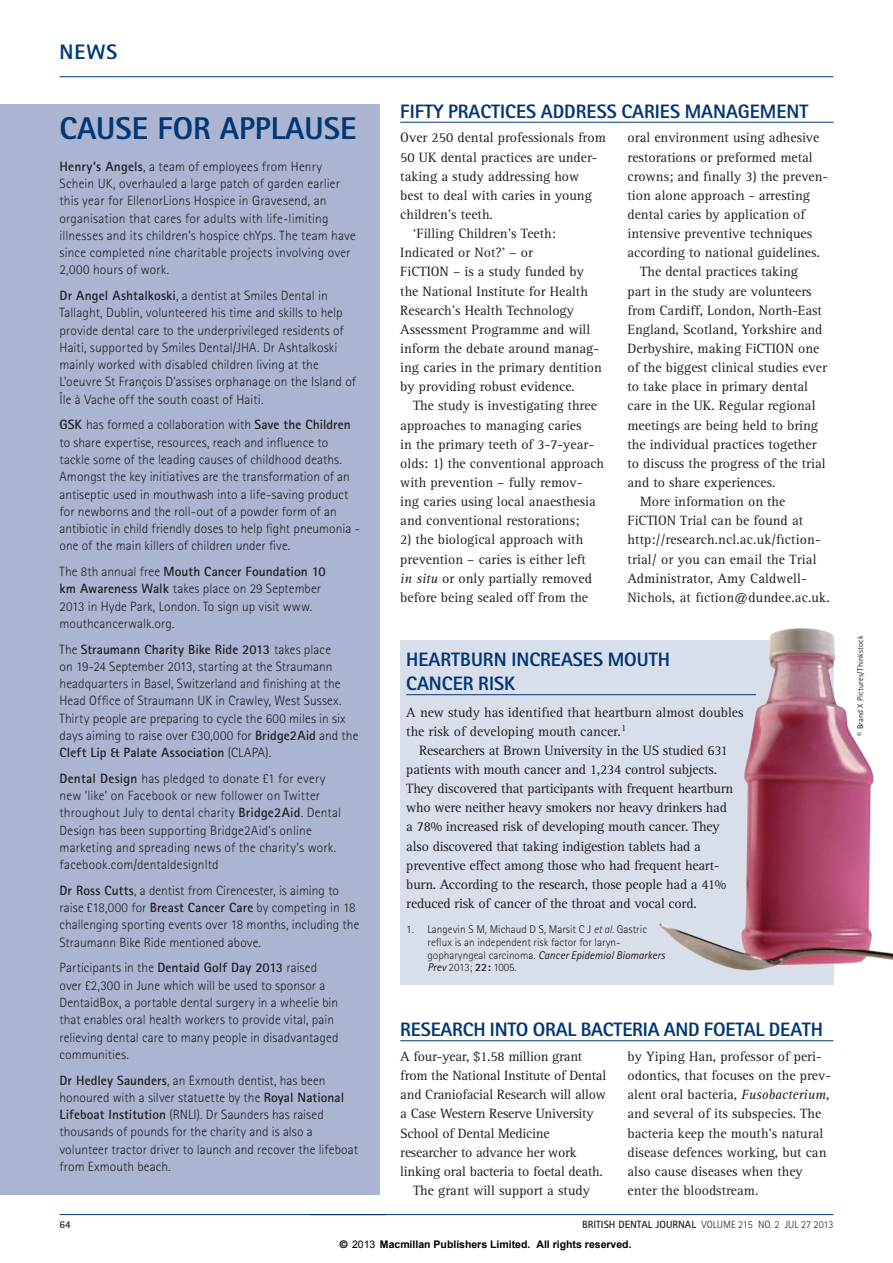
<style>
.page{position:relative;width:893px;height:1263px;background:#fff}
.page>*{position:absolute;margin:0;border:0;box-sizing:border-box;transform-origin:0 0}
.t1{font:800 31.5px "Rotis Sans Serif Std";color:#013775}
.t2{font:800 21px "Rotis Sans Serif Std";color:#013775}
.News_headline{font:800 19.5px/23.9px "Rotis Sans Serif Std";color:#013775}
.body{font:13.95px/19.2px "Rotis Serif Std";color:#231f20}
.body_fullout{font:13.95px/19.2px "Rotis Serif Std";letter-spacing:-.015em;color:#231f20}
.Diary_body{font:300 13.5px/17.2px "Rotis Sans Serif Std";letter-spacing:.005em;color:#231f20}
.references{font:300 11.25px/12.8px "Rotis Sans Serif Std";color:#231f20}
.t3{font:700 10.5px "Arial";color:#000}
.t4{font:300 10.5px "Rotis Sans Serif Std";color:#231f20}
.t5{font:700 10.5px "Rotis Sans Serif Std";color:#231f20}
.Diary_head{font:8.25px "Rotis Sans Serif Std";letter-spacing:.02em;color:#231f20}
.s1{font-weight:700}
.s2{font-style:italic}
.s3{font-weight:400;font-style:italic}
.s4{font-family:"Helvetica"}
.s5{font-weight:400}
</style>
<div class="page">
<div style="left:400px;top:640px;width:433px;height:344px;background:#d9deeb"></div>
<hr style="left:60px;top:76px;width:773px;height:1px;background:#013775">
<hr style="left:60px;top:1214px;width:773px;height:1px;background:#013775">
<div style="left:0;top:104px;width:379px;height:1091px;background:#abb4d1"></div>
<img style="left:634px;top:628px;width:259px;height:349px">
<hr style="left:400px;top:1040px;width:433px;height:1px;background:#013775">
<hr style="left:400px;top:122px;width:433px;height:1px;background:#013775">
<hr style="left:406px;top:694px;width:350px;height:1px;background:#013775">
<p class="t2" style="left:60px;top:39px;width:60px">NEWS</p>
<p class="t1" style="left:60px;top:108px;width:298px">CAUSE FOR APPLAUSE</p>
<p class="Diary_body" style="left:60px;top:158px;width:298px"><span class="s1">Henry’s Angels</span>, a team of employees from Henry Schein UK, overhauled a large patch of garden earlier this year for EllenorLions Hospice in Gravesend, an organisation that cares for adults with life-limiting illnesses and its children’s hospice chYps. The team have since completed nine charitable projects involving over 2,000 hours of work.</p>
<p class="Diary_body" style="left:60px;top:287px;width:298px"><span class="s1">Dr Angel Ashtalkoski</span>, a dentist at Smiles Dental in Tallaght, Dublin, volunteered his time and skills to help provide dental care to the underprivileged residents of Haiti, supported by Smiles Dental/JHA. Dr Ashtalkoski mainly worked with disabled children living at the L’oeuvre St François D’assises orphanage on the Island of Île à Vache off the south coast of Haiti.</p>
<p class="Diary_body" style="left:60px;top:416px;width:302px"><span class="s1">GSK</span> has formed a collaboration with <span class="s1">Save the Children </span>to share expertise, resources, reach and influence to tackle some of the leading causes of childhood deaths.<br>Amongst the key initiatives are the transformation of an antiseptic used in mouthwash into a life-saving product for newborns and the roll-out of a powder form of an antibiotic in child friendly doses to help fight pneumonia - one of the main killers of children under five.</p>
<p class="Diary_body" style="left:60px;top:563px;width:268px">The 8th annual free <span class="s1">Mouth Cancer Foundation 10 km Awareness Walk</span> takes place on 29 September 2013 in Hyde Park, London. To sign up visit www. mouthcancerwalk.org.</p>
<p class="Diary_body" style="left:60px;top:640px;width:300px">The <span class="s1">Straumann Charity Bike Ride 2013</span> takes place<br>on 19-24 September 2013, starting at the Straumann headquarters in Basel, Switzerland and finishing at the Head Office of Straumann UK in Crawley, West Sussex.<br>Thirty people are preparing to cycle the 600 miles in six days aiming to raise over £30,000 for <span class="s1">Bridge2Aid</span> and the <span class="s1">Cleft Lip &amp; Palate Association</span> (CLAPA).</p>
<p class="Diary_body" style="left:60px;top:770px;width:283px"><span class="s1">Dental Design</span> has pledged to donate £1 for every new ‘like’ on Facebook or new follower on Twitter throughout July to dental charity <span class="s1">Bridge2Aid</span>. Dental Design has been supporting Bridge2Aid’s online marketing and spreading news of the charity’s work. facebook.com/dentaldesignltd</p>
<p class="Diary_body" style="left:60px;top:882px;width:301px"><span class="s1">Dr Ross Cutts</span>, a dentist from Cirencester, is aiming to raise £18,000 for <span class="s1">Breast Cancer Care</span> by competing in 18 challenging sporting events over 18 months, including the Straumann Bike Ride mentioned above.</p>
<p class="Diary_body" style="left:60px;top:959px;width:280px">Participants in the <span class="s1">Dentaid Golf Day 2013</span> raised over £2,300 in June which will be used to sponsor a DentaidBox, a portable dental surgery in a wheelie bin that enables oral health workers to provide vital, pain relieving dental care to many people in disadvantaged communities.</p>
<p class="Diary_body" style="left:60px;top:1071px;width:300px"><span class="s1">Dr Hedley Saunders</span>, an Exmouth dentist, has been honoured with a silver statuette by the <span class="s1">Royal National Lifeboat Institution</span> (RNLI). Dr Saunders has raised thousands of pounds for the charity and is also a volunteer tractor driver to launch and recover the lifeboat from Exmouth beach.</p>
<p class="News_headline" style="left:400px;top:99px;width:410px">FIFTY PRACTICES ADDRESS CARIES MANAGEMENT</p>
<p class="body" style="left:627px;top:129px;width:202px">oral environment using adhesive restorations or preformed metal crowns; and finally 3) the preven&shy;tion alone approach - arresting dental caries by application of intensive preventive techniques according to national guidelines.</p>
<p class="body" style="left:627px;top:263px;width:201px;text-indent:13px">The dental practices taking<br>part in the study are volunteers from Cardiff, London, North-East<br>England, Scotland, Yorkshire and<br>Derbyshire, making FiCTION one of the biggest clinical studies ever to take place in primary dental care in the UK. Regular regional meetings are being held to bring the individual practices together to discuss the progress of the trial and to share experiences.</p>
<p class="body" style="left:627px;top:492px;width:204px;text-indent:13px">More information on the<br>FiCTION Trial can be found at http://research.ncl.ac.uk/fiction&shy;trial/ or you can email the Trial<br>Administrator, Amy Caldwell-<br>Nichols, at fiction@dundee.ac.uk.</p>
<p class="body_fullout" style="left:400px;top:129px;width:207px">Over 250 dental professionals from<br>50 UK dental practices are under&shy;taking a study addressing how best to deal with caries in young children’s teeth.</p>
<p class="body" style="left:400px;top:224px;width:203px;text-indent:13px">‘Filling Children’s Teeth:<br>Indicated or Not?’ – or<br>FiCTION – is a study funded by the National Institute for Health<br>Research’s Health Technology<br>Assessment Programme and will inform the debate around manag&shy;ing caries in the primary dentition by providing robust evidence.</p>
<p class="body" style="left:400px;top:397px;width:205px;text-indent:13px">The study is investigating three approaches to managing caries<br>in the primary teeth of 3-7-year&shy;olds: 1) the conventional approach with prevention – fully remov&shy;ing caries using local anaesthesia and conventional restorations;</p>
<p class="body" style="left:400px;top:531px;width:193px">2) the biological approach with prevention – caries is either left <span class="s2">in situ</span> or only partially removed before being sealed off from the</p>
<p class="News_headline" style="left:406px;top:647px;width:265px">HEARTBURN INCREASES MOUTH<br>CANCER RISK</p>
<p class="body_fullout" style="left:406px;top:703px;width:339px">A new study has identified that heartburn almost doubles the risk of developing mouth cancer.<sup>1</sup></p>
<p class="body" style="left:406px;top:741px;width:328px;text-indent:13px">Researchers at Brown University in the US studied 631 patients with mouth cancer and 1,234 control subjects.<br>They discovered that participants with frequent heartburn who were neither heavy smokers nor heavy drinkers had a 78% increased risk of developing mouth cancer. They also discovered that taking indigestion tablets had a preventive effect among those who had frequent heart&shy;burn. According to the research, those people had a 41% reduced risk of cancer of the throat and vocal cord.</p>
<p class="references" style="left:428px;top:923px;width:239px;text-indent:-21px">1. Langevin S M, Michaud D S, Marsit C J <span class="s2">et al</span>. Gastric reflux is an independent risk factor for laryn&shy;gopharyngeal carcinoma. <span class="s3">Cancer Epidemiol Biomarkers Prev</span> 2013; <span class="s1">22:</span> 1005.</p>
<p class="News_headline" style="left:400px;top:1017px;width:424px">RESEARCH INTO ORAL BACTERIA AND FOETAL DEATH</p>
<p class="body_fullout" style="left:400px;top:1047px;width:207px">A four-year, $1.58 million grant from the National Institute of Dental and Craniofacial Research will allow a Case Western Reserve University School of Dental Medicine researcher to advance her work linking oral bacteria to foetal death.</p>
<p class="body" style="left:413px;top:1181px;width:178px">The grant will support a study</p>
<p class="body" style="left:627px;top:1047px;width:205px">by Yiping Han, professor of peri&shy;odontics, that focuses on the prev&shy;alent oral bacteria, <span class="s2">Fusobacterium</span>, and several of its subspecies. The bacteria keep the mouth's natural disease defences working, but can also cause diseases when they enter the bloodstream.</p>
<p class="t5" style="left:60px;top:1217px;width:13px">64</p>
<p class="t4" style="left:582px;top:1218px;width:253px"><span class="s1">BRITISH DENTAL JOURNAL</span> VOLUME 215 NO. 2 JUL 27 2013</p>
<p class="t3" style="left:340px;top:1237px;width:293px"><span class="s4">©</span> <span class="s5">2013</span> Macmillan Publishers Limited. All rights reserved.</p>
<p class="Diary_head" style="left:856px;top:736px;width:102px;rotate:-90deg">© Brand X Pictures/Thinkstock</p>
</div>
